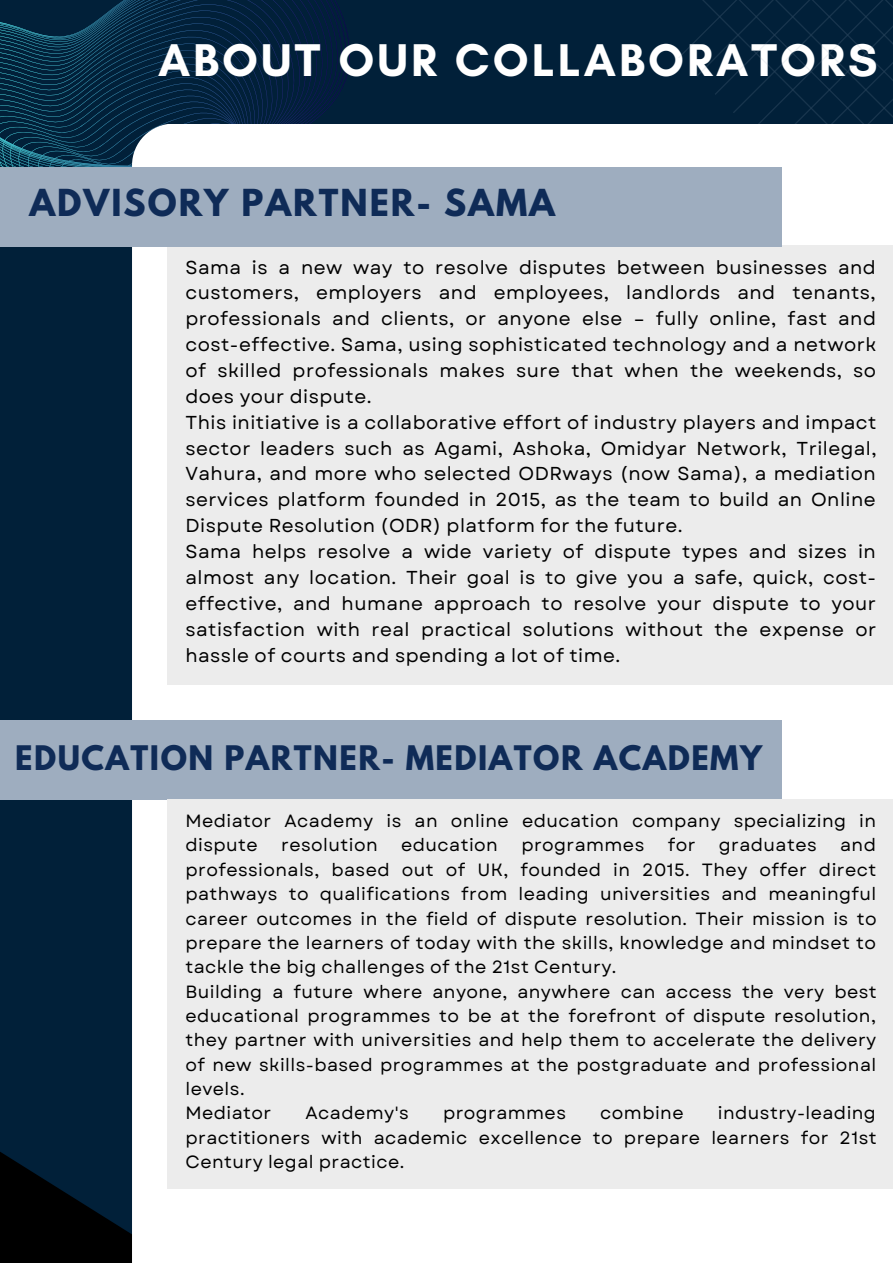
<style>
.page{position:relative;width:893px;height:1264px;background:#fff}
.page>*{position:absolute;margin:0;border:0;box-sizing:border-box;transform-origin:0 0}
.t1{font:700 46.65px "Glacial Indifference";letter-spacing:.065em;color:#fff}
.t2{font:700 33px "League Spartan";letter-spacing:.06em;color:#0f2b57}
.t3{font:700 30px "League Spartan";letter-spacing:.05em;color:#0f2b57}
.t4{font:18.75px/25.8px "Garet";letter-spacing:.025em;color:#000}
.t5{font:17.7px/24.3px "Garet";letter-spacing:.025em;color:#000}
</style>
<div class="page">
<div style="left:0;top:0;width:892px;height:1262px;background:#012039"></div>
<svg style="left:0;top:0;width:350px;height:247px"></svg>
<svg style="left:0;top:1152px;width:132px;height:110px"></svg>
<svg style="left:678px;top:0;width:214px;height:124px"></svg>
<div style="left:132px;top:124px;width:760px;height:1138px;background:#fff"></div>
<div style="left:167px;top:245px;width:725px;height:439px;background:#ececec"></div>
<div style="left:0;top:167px;width:781px;height:79px;background:#9eadbf"></div>
<div style="left:0;top:720px;width:781px;height:79px;background:#9eadbf"></div>
<div style="left:167px;top:799px;width:725px;height:389px;background:#ececec"></div>
<h1 class="t1" style="left:158px;top:32px;width:721px">ABOUT OUR COLLABORATORS</h1>
<h2 class="t2" style="left:29px;top:186px;width:527px">ADVISORY PARTNER- SAMA</h2>
<p class="t4" style="left:185px;top:254px;width:692px">Sama is a new way to resolve disputes between businesses and customers, employers and employees, landlords and tenants, professionals and clients, or anyone else – fully online, fast and cost-effective. Sama, using sophisticated technology and a network of skilled professionals makes sure that when the weekends, so does your dispute.<br>This initiative is a collaborative effort of industry players and impact sector leaders such as Agami, Ashoka, Omidyar Network, Trilegal, Vahura, and more who selected ODRways (now Sama), a mediation services platform founded in 2015, as the team to build an Online Dispute Resolution (ODR) platform for the future.<br>Sama helps resolve a wide variety of dispute types and sizes in almost any location. Their goal is to give you a safe, quick, cost&shy;effective, and humane approach to resolve your dispute to your satisfaction with real practical solutions without the expense or hassle of courts and spending a lot of time.</p>
<h3 class="t3" style="left:15px;top:743px;width:748px">EDUCATION PARTNER- MEDIATOR ACADEMY</h3>
<p class="t5" style="left:185px;top:808px;width:692px">Mediator Academy is an online education company specializing in dispute</p>
<p class="t5" style="left:281px;top:833px;width:98px">resolution</p>
<p class="t5" style="left:401px;top:833px;width:98px">education</p>
<p class="t5" style="left:521px;top:833px;width:124px">programmes</p>
<p class="t5" style="left:667px;top:833px;width:29px">for</p>
<p class="t5" style="left:718px;top:833px;width:99px">graduates</p>
<p class="t5" style="left:185px;top:833px;width:692px;text-indent:654px">and professionals, based out of UK, founded in 2015. They offer direct pathways to qualifications from leading universities and meaningful career outcomes in the field of dispute resolution. Their mission is to prepare the learners of today with the skills, knowledge and mindset to tackle the big challenges of the 21st Century.<br>Building a future where anyone, anywhere can access the very best educational programmes to be at the forefront of dispute resolution, they partner with universities and help them to accelerate the delivery of new skills-based programmes at the postgraduate and professional levels.<br>Mediator</p>
<p class="t5" style="left:185px;top:1100px;width:692px;text-align:justify;text-indent:532px">industry-leading practitioners with academic excellence to prepare learners for 21st Century legal practice.</p>
<p class="t5" style="left:305px;top:1100px;width:105px">Academy's</p>
<p class="t5" style="left:443px;top:1100px;width:124px">programmes</p>
<p class="t5" style="left:600px;top:1100px;width:85px">combine</p>
</div>
